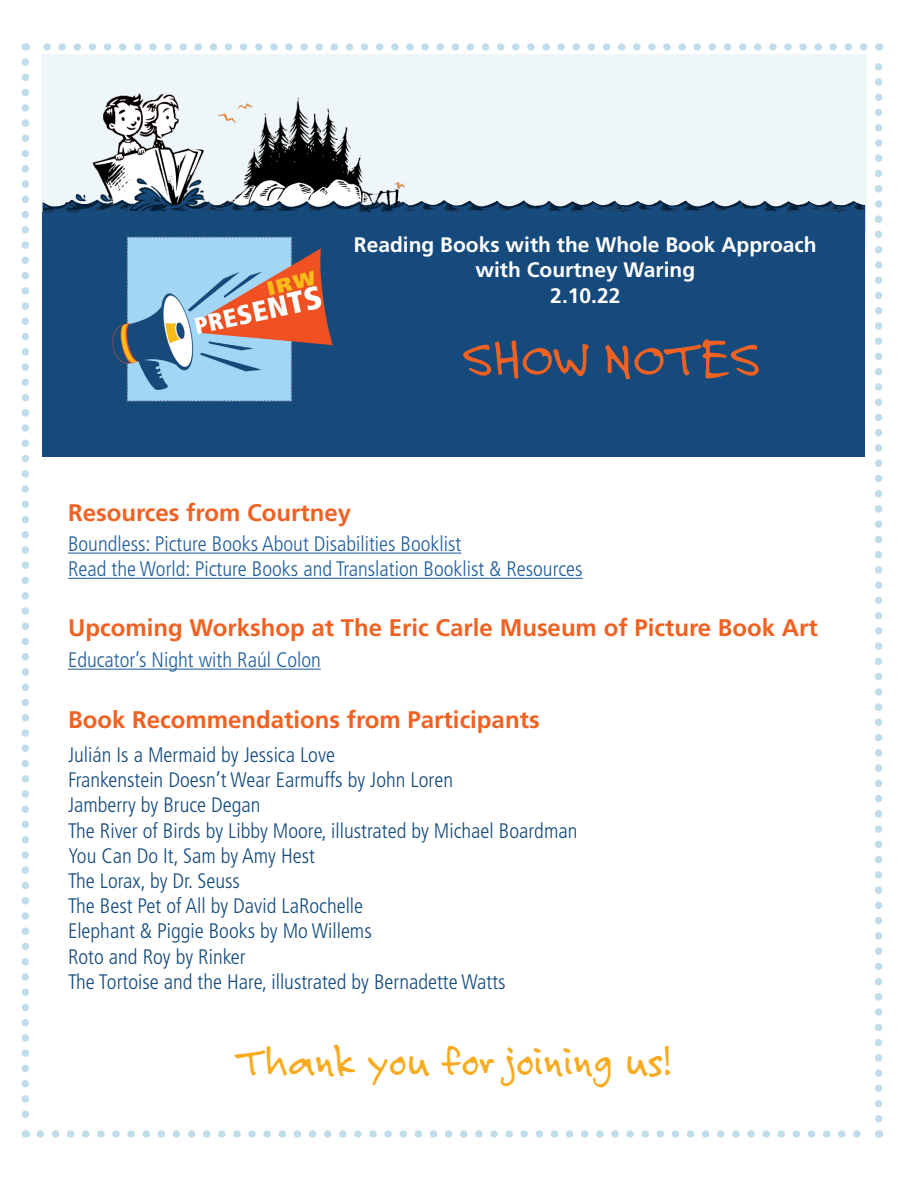
<style>
.page{position:relative;width:918px;height:1188px;background:#fff}
.page>*{position:absolute;margin:0;border:0;box-sizing:border-box;transform-origin:0 0}
.t1{font:55.5px "Felt Tip Roman";color:#f16122}
.t2{font:45px "Felt Tip Roman";color:#f8ab1f}
.t3{font:700 24px "Frutiger";color:#f16122}
.t4{font:300 condensed 21px/25.2px "Frutiger";color:#154b7d}
.t5{font:300 condensed 21px/25.2px "Frutiger";color:#215e9e}
.t6{font:700 21px/25.2px "Frutiger";color:#fff;text-align:center}
</style>
<div class="page">
<div style="left:41px;top:54px;width:826px;height:194px;background:#eff6f9"></div>
<div style="left:43px;top:213px;width:822px;height:244px;background:#174a7c"></div>
<img style="left:43px;top:200px;width:822px;height:13px">
<img style="left:66px;top:93px;width:341px;height:120px">
<svg style="left:40px;top:1130px;width:821px;height:8px"></svg>
<svg style="left:43px;top:43px;width:821px;height:8px"></svg>
<svg style="left:22px;top:62px;width:7px;height:1076px"></svg>
<svg style="left:875px;top:43px;width:7px;height:1076px"></svg>
<hr style="left:68px;top:553px;width:393px;height:1px;background:#215e9e">
<hr style="left:68px;top:578px;width:515px;height:1px;background:#215e9e">
<hr style="left:68px;top:669px;width:253px;height:1px;background:#215e9e">
<img style="left:112px;top:212px;width:222px;height:190px">
<p class="t6" style="left:354px;top:232px;width:464px">Reading Books with the Whole Book Approach with Courtney Waring<br>2.10.22</p>
<h1 class="t1" style="left:463px;top:325px;width:300px">SHOW NOTES</h1>
<p class="t3" style="left:68px;top:498px;width:285px">Resources from Courtney</p>
<p class="t5" style="left:68px;top:531px;width:516px">Boundless: Picture Books About Disabilities Booklist<br>Read the World: Picture Books and Translation Booklist &amp; Resources</p>
<p class="t3" style="left:68px;top:613px;width:751px">Upcoming Workshop at The Eric Carle Museum of Picture Book Art</p>
<p class="t5" style="left:68px;top:647px;width:254px">Educator’s Night with Raúl Colon</p>
<p class="t3" style="left:68px;top:705px;width:473px">Book Recommendations from Participants</p>
<p class="t4" style="left:68px;top:742px;width:511px">Julián Is a Mermaid by Jessica Love<br>Frankenstein Doesn’t Wear Earmuffs by John Loren<br>Jamberry by Bruce Degan<br>The River of Birds by Libby Moore, illustrated by Michael Boardman You Can Do It, Sam by Amy Hest<br>The Lorax, by Dr. Seuss<br>The Best Pet of All by David LaRochelle<br>Elephant &amp; Piggie Books by Mo Willems<br>Roto and Roy by Rinker<br>The Tortoise and the Hare, illustrated by Bernadette Watts</p>
<h2 class="t2" style="left:236px;top:1034px;width:436px">Thank you for joining us!</h2>
</div>
